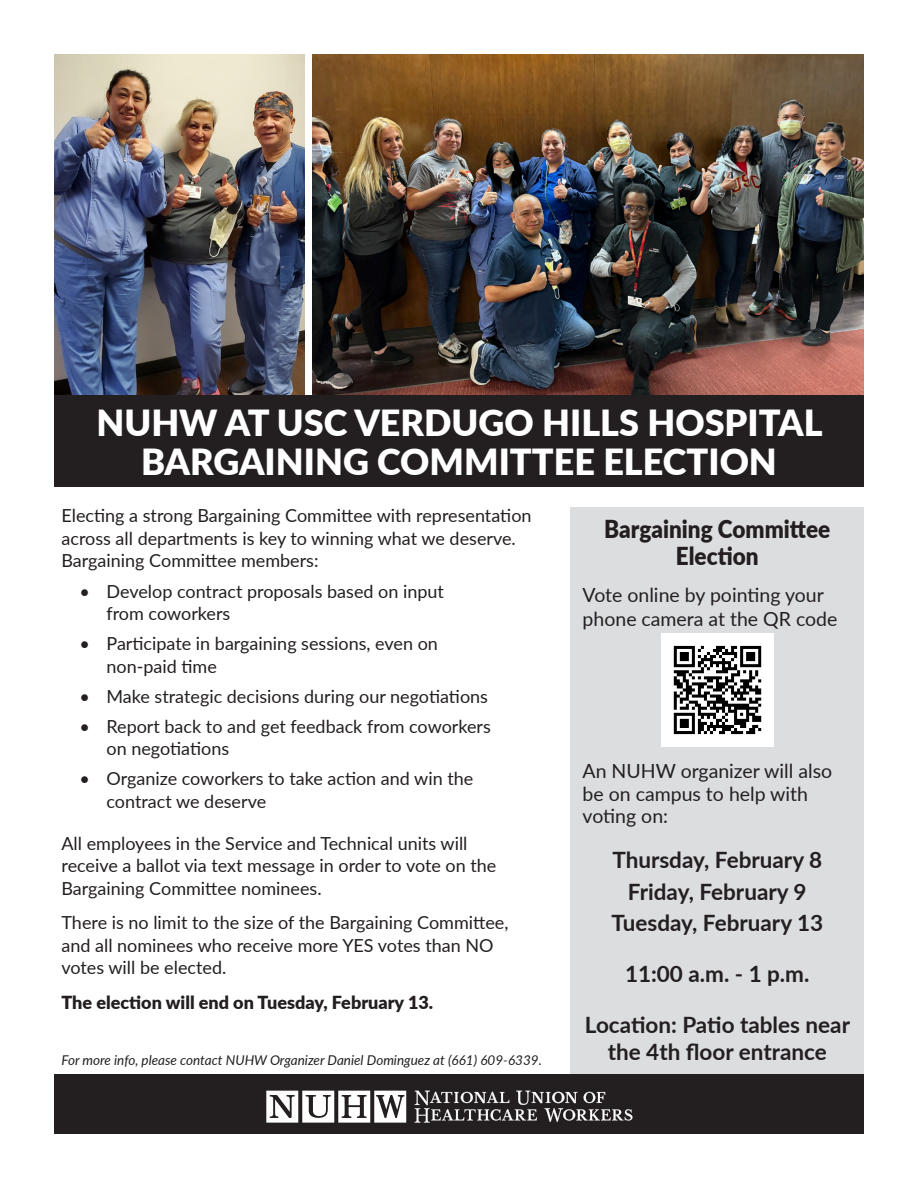
<style>
.page{position:relative;width:918px;height:1188px;background:#fff}
.page>*{position:absolute;margin:0;border:0;box-sizing:border-box;transform-origin:0 0}
.t1{font:900 36px/39px "Lato";color:#fff;text-align:center}
.t2{font:900 24.75px/27px "Lato";color:#231f20;text-align:center;scale:.91 1}
.t3{font:700 22.5px/27px "Lato";color:#231f20;text-align:center}
.t4{font:19.5px/22.5px "Lato";color:#231f20}
.t5{font:18px/22.5px "Lato";color:#231f20}
.t6{font:900 18px "Lato";color:#231f20}
.t7{font:italic 13.5px "Lato";color:#231f20}
</style>
<div class="page">
<img style="left:312px;top:54px;width:552px;height:341px">
<img style="left:54px;top:54px;width:250px;height:341px">
<div style="left:54px;top:395px;width:810px;height:92px;background:#231f20"></div>
<div style="left:54px;top:1074px;width:810px;height:60px;background:#231f20"></div>
<div style="left:571px;top:508px;width:293px;height:566px;background:#dcdddf"></div>
<svg style="left:415px;top:1091px;width:218px;height:32px"></svg>
<svg style="left:266px;top:1091px;width:140px;height:32px"></svg>
<img style="left:661px;top:634px;width:113px;height:112px">
<p class="t1" style="left:96px;top:402px;width:728px">NUHW AT USC VERDUGO HILLS HOSPITAL<br>BARGAINING COMMITTEE ELECTION</p>
<p class="t5" style="left:62px;top:504px;width:472px">Electing a strong Bargaining Committee with representation across all departments is key to winning what we deserve.<br>Bargaining Committee members:</p>
<p class="t5" style="left:106px;top:579px;width:339px;text-indent:-27px">• Develop contract proposals based on input from coworkers</p>
<p class="t5" style="left:106px;top:632px;width:333px;text-indent:-27px">• Participate in bargaining sessions, even on non-paid time</p>
<p class="t5" style="left:80px;top:684px;width:410px">• Make strategic decisions during our negotiations</p>
<p class="t5" style="left:106px;top:714px;width:386px;text-indent:-27px">• Report back to and get feedback from coworkers on negotiations</p>
<p class="t5" style="left:106px;top:767px;width:368px;text-indent:-27px">• Organize coworkers to take action and win the contract we deserve</p>
<p class="t5" style="left:62px;top:831px;width:436px">All employees in the Service and Technical units will receive a ballot via text message in order to vote on the<br>Bargaining Committee nominees.</p>
<p class="t5" style="left:62px;top:911px;width:448px">There is no limit to the size of the Bargaining Committee, and all nominees who receive more YES votes than NO votes will be elected.</p>
<p class="t6" style="left:62px;top:989px;width:373px">The election will end on Tuesday, February 13.</p>
<p class="t2" style="left:604px;top:514px;width:250px">Bargaining Committee<br>Election</p>
<p class="t4" style="left:583px;top:583px;width:256px;line-height:23.4px">Vote online by pointing your phone camera at the QR code</p>
<p class="t4" style="left:583px;top:759px;width:251px">An NUHW organizer will also be on campus to help with voting on:</p>
<p class="t3" style="left:612px;top:846px;width:211px">Thursday, February 8</p>
<p class="t3" style="left:628px;top:877px;width:180px">Friday, February 9</p>
<p class="t3" style="left:611px;top:909px;width:213px">Tuesday, February 13</p>
<p class="t3" style="left:625px;top:960px;width:186px">11:00 a.m. - 1 p.m.</p>
<p class="t3" style="left:585px;top:1011px;width:267px">Location: Patio tables near the 4th floor entrance</p>
<p class="t7" style="left:62px;top:1051px;width:482px">For more info, please contact NUHW Organizer Daniel Dominguez at (661) 609-6339.</p>
</div>
